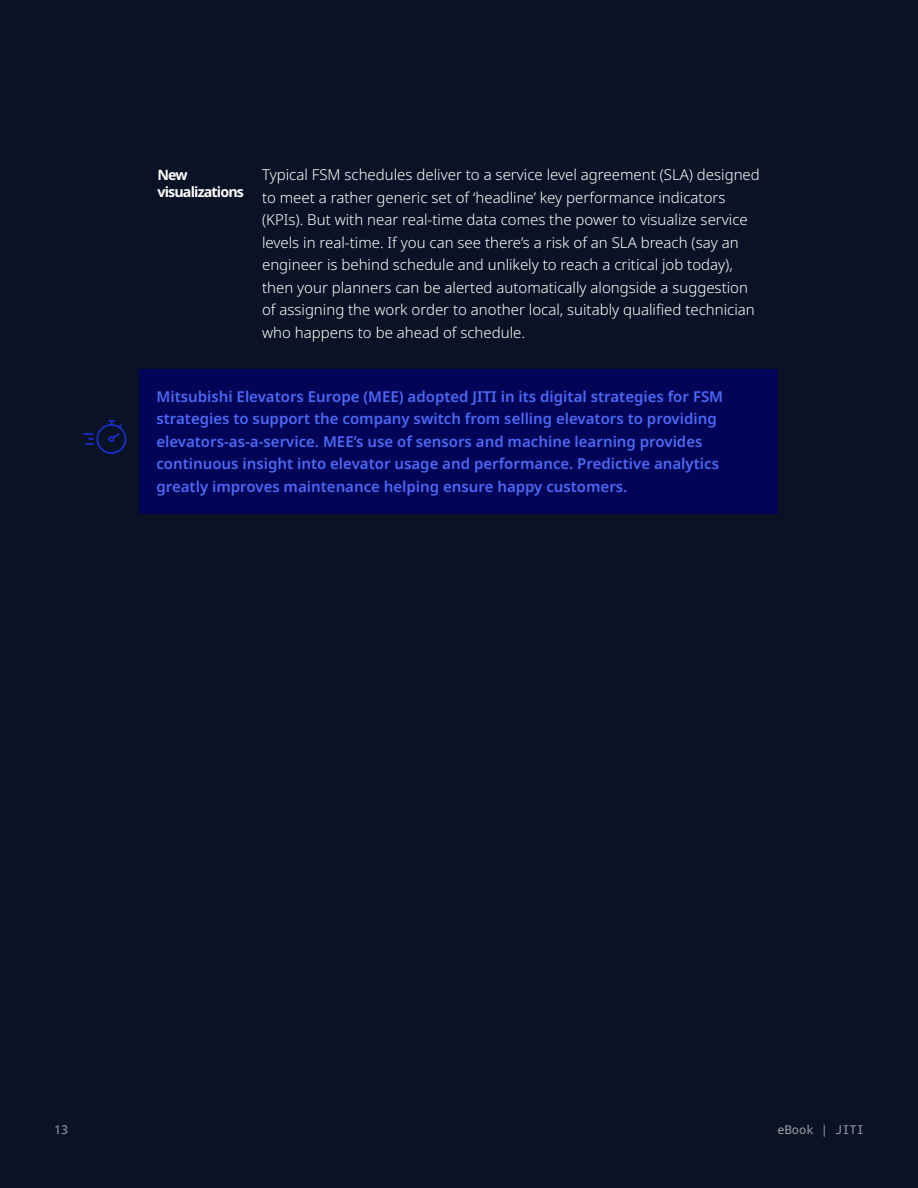
<style>
.page{position:relative;width:918px;height:1188px;background:#0a1325}
.page>*{position:absolute;margin:0;border:0;box-sizing:border-box;transform-origin:0 0}
.t1{font:300 15px/22.5px "Noto Sans";color:#fff}
.t2{font:600 15px/22.5px "Noto Sans";color:#4d68f5}
.t3{font:700 14.25px/17.1px "Noto Sans";letter-spacing:-.06em;color:#fff}
.t4{font:12px "Noto Mono";color:#9da1a8}
</style>
<div class="page">
<div style="left:140px;top:369px;width:638px;height:145px;background:#020557"></div>
<svg style="left:83px;top:420px;width:43px;height:34px"></svg>
<p class="t3" style="left:158px;top:166px;width:88px">New visualizations</p>
<p class="t1" style="left:262px;top:164px;width:499px">Typical FSM schedules deliver to a service level agreement (SLA) designed to meet a rather generic set of ‘headline’ key performance indicators (KPIs). But with near real-time data comes the power to visualize service levels in real-time. If you can see there’s a risk of an SLA breach (say an engineer is behind schedule and unlikely to reach a critical job today), then your planners can be alerted automatically alongside a suggestion of assigning the work order to another local, suitably qualified technician who happens to be ahead of schedule.</p>
<p class="t2" style="left:156px;top:385px;width:568px">Mitsubishi Elevators Europe (MEE) adopted JITI in its digital strategies for FSM strategies to support the company switch from selling elevators to providing elevators-as-a-service. MEE’s use of sensors and machine learning provides continuous insight into elevator usage and performance. Predictive analytics greatly improves maintenance helping ensure happy customers.</p>
<p class="t4" style="left:54px;top:1121px;width:16px">13</p>
<p class="t4" style="left:778px;top:1121px;width:88px">eBook | JITI</p>
</div>
